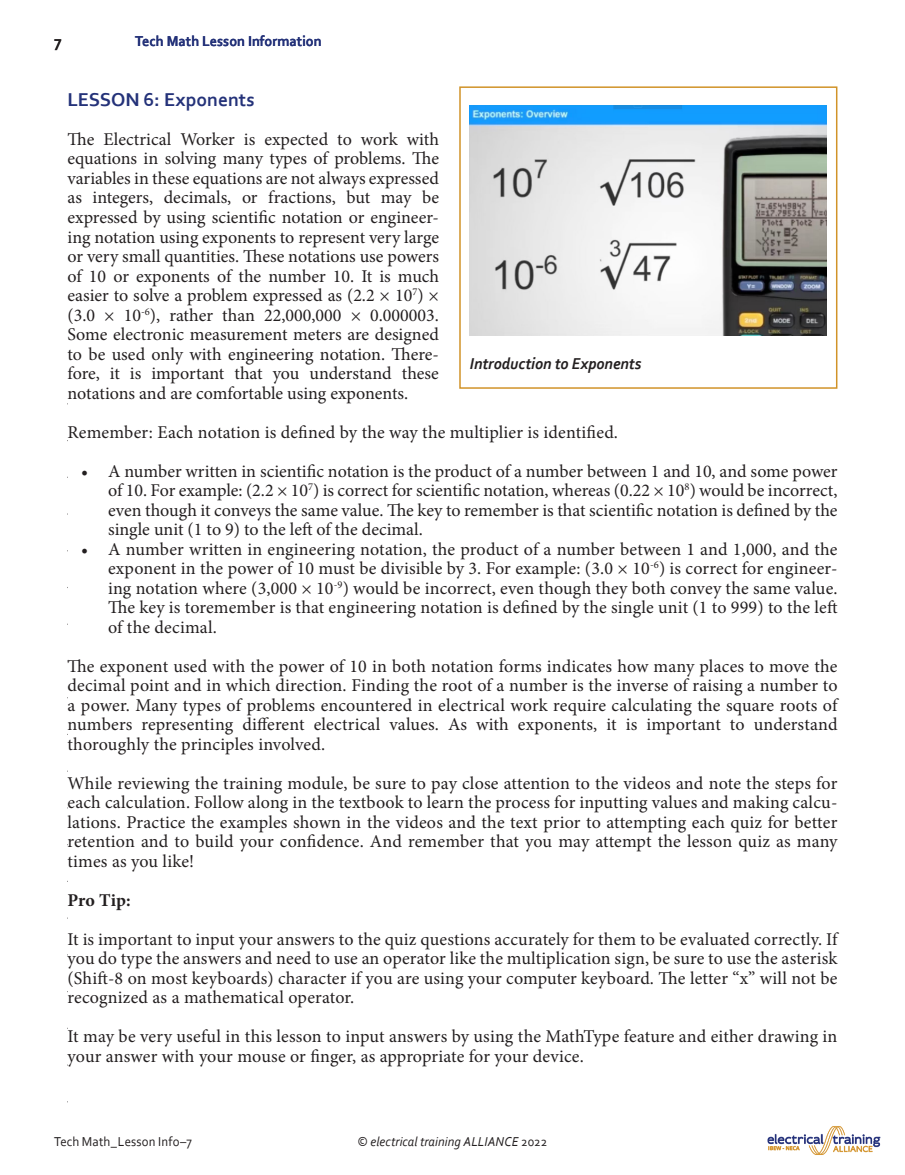
<style>
.page{position:relative;width:905px;height:1175px;background:#fff}
.page>*{position:absolute;margin:0;border:0;box-sizing:border-box;transform-origin:0 0}
.A-head_h2_LessonInfo{font:700 19.5px "Corbel";color:#243279}
.BodyText1{font:18px/19.5px "Minion Pro";letter-spacing:.005em;color:#231f20;text-align:justify}
.BodyText1-2{font:700 18px "Minion Pro";color:#231f20}
.FigureCaption{font:italic 700 16.5px "Corbel";color:#231f20;scale:.95 1}
.t1{font:700 16.5px "Corbel";color:#231f20;scale:.95 1}
.t2{font:700 15px "Corbel";color:#243279;scale:.95 1}
.t3{font:italic 13.5px "Corbel";letter-spacing:.005em;color:#231f20;scale:.95 1}
.t4{font:13.5px "Corbel";letter-spacing:.01em;color:#231f20;scale:.95 1}
.s1{font-style:normal}
</style>
<div class="page">
<img style="left:767px;top:1126px;width:114px;height:29px">
<img style="left:470px;top:105px;width:356px;height:230px">
<div style="left:459px;top:86px;width:378px;height:303px;border:2px solid #d19328"></div>
<p class="t1" style="left:54px;top:32px;width:10px">7</p>
<p class="t2" style="left:135px;top:32px;width:198px">Tech Math Lesson Information</p>
<p class="A-head_h2_LessonInfo" style="left:68px;top:87px;width:189px">LESSON 6: Exponents</p>
<p class="BodyText1" style="left:68px;top:129px;width:373px">The Electrical Worker is expected to work with equations in solving many types of problems. The variables in these equations are not always expressed as integers, decimals, or fractions, but may be expressed by using scientific notation or engineer&shy;ing notation using exponents to represent very large or very small quantities. These notations use powers of 10 or exponents of the number 10. It is much easier to solve a problem expressed as (2.2 × 10<sup>7</sup>) × (3.0 × 10<sup>-6</sup>), rather than 22,000,000 × 0.000003.<br>Some electronic measurement meters are designed to be used only with engineering notation. There&shy;fore, it is important that you understand these notations and are comfortable using exponents.</p>
<p class="BodyText1" style="left:68px;top:422px;width:552px">Remember: Each notation is defined by the way the multiplier is identified.</p>
<p class="BodyText1" style="left:108px;top:461px;width:731px;text-indent:-27px">• A number written in scientific notation is the product of a number between 1 and 10, and some power of 10. For example: (2.2 × 10<sup>7</sup>) is correct for scientific notation, whereas (0.22 × 10<sup>8</sup>) would be incorrect, even though it conveys the same value. The key to remember is that scientific notation is defined by the single unit (1 to 9) to the left of the decimal.</p>
<p class="BodyText1" style="left:108px;top:539px;width:731px;text-indent:-27px">• A number written in engineering notation, the product of a number between 1 and 1,000, and the exponent in the power of 10 must be divisible by 3. For example: (3.0 × 10<sup>-6</sup>) is correct for engineer&shy;ing notation where (3,000 × 10<sup>-9</sup>) would be incorrect, even though they both convey the same value.<br>The key is toremember is that engineering notation is defined by the single unit (1 to 999) to the left of the decimal.</p>
<p class="BodyText1" style="left:68px;top:656px;width:771px">The exponent used with the power of 10 in both notation forms indicates how many places to move the decimal point and in which direction. Finding the root of a number is the inverse of raising a number to a power. Many types of problems encountered in electrical work require calculating the square roots of numbers representing different electrical values. As with exponents, it is important to understand thoroughly the principles involved.</p>
<p class="BodyText1" style="left:68px;top:773px;width:771px">While reviewing the training module, be sure to pay close attention to the videos and note the steps for each calculation. Follow along in the textbook to learn the process for inputting values and making calcu&shy;lations. Practice the examples shown in the videos and the text prior to attempting each quiz for better retention and to build your confidence. And remember that you may attempt the lesson quiz as many times as you like!</p>
<p class="BodyText1-2" style="left:68px;top:887px;width:65px">Pro Tip:</p>
<p class="BodyText1" style="left:68px;top:929px;width:771px">It is important to input your answers to the quiz questions accurately for them to be evaluated correctly. If you do type the answers and need to use an operator like the multiplication sign, be sure to use the asterisk (Shift-8 on most keyboards) character if you are using your computer keyboard. The letter “x” will not be recognized as a mathematical operator.</p>
<p class="BodyText1" style="left:68px;top:1026px;width:771px">It may be very useful in this lesson to input answers by using the MathType feature and either drawing in your answer with your mouse or finger, as appropriate for your device.</p>
<p class="FigureCaption" style="left:470px;top:353px;width:182px">Introduction to Exponents</p>
<p class="t4" style="left:54px;top:1132px;width:147px">Tech Math_Lesson Info–7</p>
<p class="t3" style="left:357px;top:1132px;width:201px"><span class="s1">©</span> electrical training ALLIANCE <span class="s1">2022</span></p>
</div>
